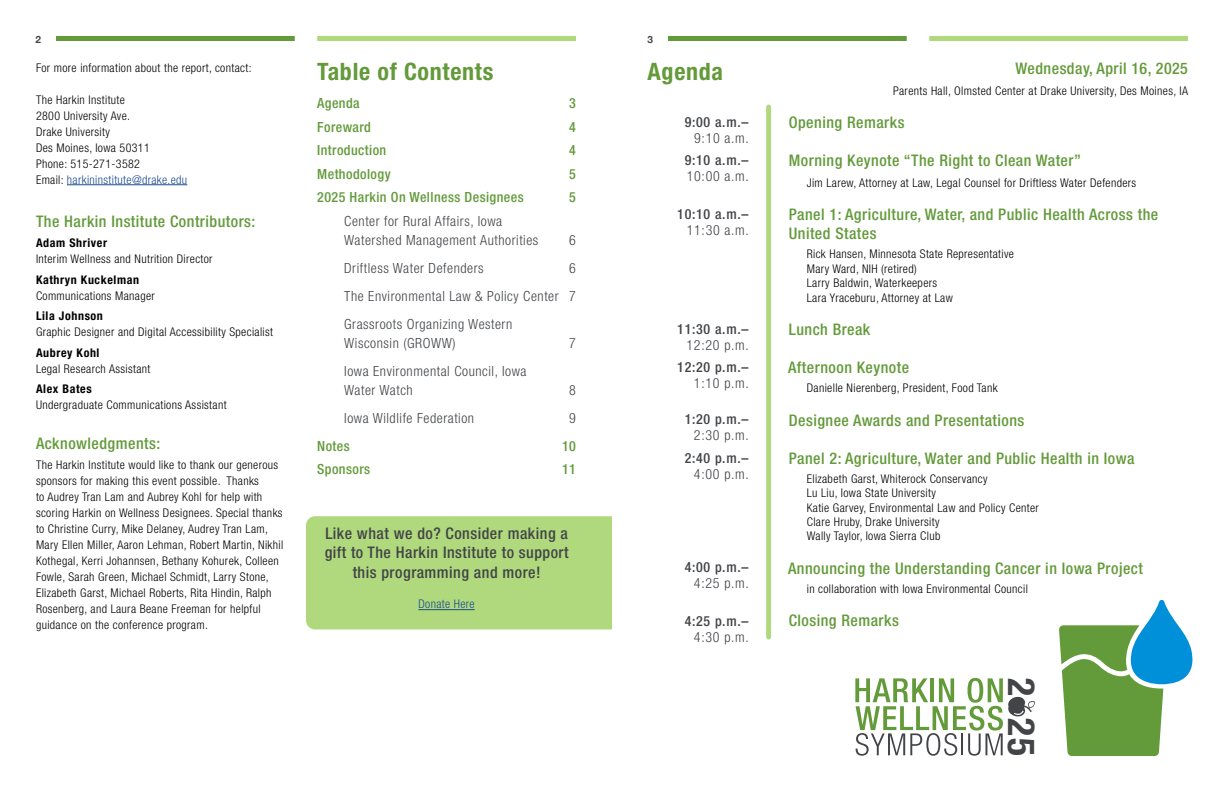
<style>
.page{position:relative;width:1224px;height:792px;background:#fff}
.page>*{position:absolute;margin:0;border:0;box-sizing:border-box;transform-origin:0 0}
.t1{font:700 condensed 37.6px "Helvetica Neue LT Std";color:#424448}
.t2{font:700 condensed 24px "Helvetica Neue LT Std";letter-spacing:.03em;color:#639a3a}
.t3{font:500 condensed 16px/19.2px "Helvetica Neue LT Std";letter-spacing:.03em;color:#639a3a}
.t4{font:500 condensed 16px/19.2px "Helvetica Neue LT Std";letter-spacing:.03em;color:#424448;text-align:center}
.t5{font:300 condensed 14px/19px "Helvetica Neue LT Std";letter-spacing:.04em;color:#424448}
.t6{font:500 condensed 14px/16px "Helvetica Neue LT Std";letter-spacing:.05em;color:#424448;text-align:right}
.t7{font:500 condensed 14px "Helvetica Neue LT Std";letter-spacing:.03em;color:#639a3a}
.Body_Copy{font:300 condensed 12px/16px "Helvetica Neue LT Std";letter-spacing:.03em;color:#000}
.Body{font:300 condensed 12px "Helvetica Neue LT Std";letter-spacing:.03em;color:#000}
.Body_Copy-2{font:700 condensed 12px "Helvetica Neue LT Std";letter-spacing:.05em;color:#000}
.Body_Copy-3{font:300 condensed 12px "Helvetica Neue LT Std";letter-spacing:.03em;color:#1c4b8e}
.t8{font:700 10px "Helvetica Neue";color:#424448}
.s1{color:#000}
.s2{font-weight:300}
</style>
<div class="page">
<div style="left:56px;top:36px;width:239px;height:5px;background:#639a3a"></div>
<div style="left:317px;top:36px;width:259px;height:5px;background:#b0d97d"></div>
<div style="left:668px;top:36px;width:239px;height:5px;background:#639a3a"></div>
<div style="left:929px;top:36px;width:259px;height:5px;background:#b0d97d"></div>
<div style="left:306px;top:516px;width:306px;height:113px;background:#b0d97d"></div>
<hr style="left:67px;top:184px;width:120px;height:1px;background:#1c4b8e">
<hr style="left:418px;top:609px;width:57px;height:1px;background:#1c4b8e">
<div style="left:766px;top:107px;width:5px;height:530px;background:#b0d97d"></div>
<svg style="left:1059px;top:600px;width:134px;height:156px"></svg>
<svg style="left:855px;top:678px;width:180px;height:78px"></svg>
<p class="t8" style="left:36px;top:32px;width:7px">2</p>
<p class="t8" style="left:648px;top:32px;width:7px">3</p>
<p class="Body_Copy" style="left:36px;top:59px;width:217px">For more information about the report, contact:</p>
<p class="Body_Copy" style="left:36px;top:91px;width:90px">The Harkin Institute</p>
<p class="Body_Copy" style="left:36px;top:107px;width:96px">2800 University Ave.</p>
<p class="Body_Copy" style="left:36px;top:123px;width:75px">Drake University</p>
<p class="Body_Copy" style="left:36px;top:139px;width:115px">Des Moines, Iowa 50311</p>
<p class="Body_Copy" style="left:36px;top:155px;width:106px">Phone: 515-271-3582</p>
<p class="Body_Copy-3" style="left:36px;top:172px;width:153px"><span class="s1">Email:</span> harkininstitute@drake.edu</p>
<h3 class="t3" style="left:36px;top:211px;width:221px">The Harkin Institute Contributors:</h3>
<p class="Body_Copy-2" style="left:36px;top:236px;width:73px">Adam Shriver</p>
<p class="Body_Copy" style="left:36px;top:251px;width:178px">Interim Wellness and Nutrition Director</p>
<p class="Body_Copy-2" style="left:36px;top:272px;width:105px">Kathryn Kuckelman</p>
<p class="Body_Copy" style="left:36px;top:287px;width:120px">Communications Manager</p>
<p class="Body_Copy-2" style="left:36px;top:309px;width:68px">Lila Johnson</p>
<p class="Body_Copy" style="left:36px;top:324px;width:239px">Graphic Designer and Digital Accessibility Specialist</p>
<p class="Body_Copy-2" style="left:36px;top:345px;width:65px">Aubrey Kohl</p>
<p class="Body_Copy" style="left:36px;top:360px;width:116px">Legal Research Assistant</p>
<p class="Body_Copy-2" style="left:36px;top:382px;width:57px">Alex Bates</p>
<p class="Body_Copy" style="left:36px;top:397px;width:192px">Undergraduate Communications Assistant</p>
<h3 class="t3" style="left:36px;top:433px;width:126px">Acknowledgments:</h3>
<p class="Body_Copy" style="left:36px;top:457px;width:249px">The Harkin Institute would like to thank our generous sponsors for making this event possible. Thanks<br>to Audrey Tran Lam and Aubrey Kohl for help with scoring Harkin on Wellness Designees. Special thanks to Christine Curry, Mike Delaney, Audrey Tran Lam, Mary Ellen Miller, Aaron Lehman, Robert Martin, Nikhil Kothegal, Kerri Johannsen, Bethany Kohurek, Colleen Fowle, Sarah Green, Michael Schmidt, Larry Stone, Elizabeth Garst, Michael Roberts, Rita Hindin, Ralph Rosenberg, and Laura Beane Freeman for helpful guidance on the conference program.</p>
<h2 class="t2" style="left:317px;top:57px;width:178px">Table of Contents</h2>
<p class="t7" style="left:317px;top:95px;width:44px">Agenda</p>
<p class="t7" style="left:569px;top:95px;width:8px">3</p>
<p class="t7" style="left:317px;top:118px;width:55px">Foreward</p>
<p class="t7" style="left:569px;top:118px;width:8px">4</p>
<p class="t7" style="left:317px;top:142px;width:71px">Introduction</p>
<p class="t7" style="left:569px;top:142px;width:8px">4</p>
<p class="t7" style="left:317px;top:165px;width:75px">Methodology</p>
<p class="t7" style="left:569px;top:165px;width:8px">5</p>
<p class="t7" style="left:317px;top:189px;width:208px">2025 Harkin On Wellness Designees</p>
<p class="t7" style="left:569px;top:189px;width:8px">5</p>
<p class="t5" style="left:344px;top:211px;width:196px">Center for Rural Affairs, Iowa<br>Watershed Management Authorities</p>
<h2 class="t2" style="left:648px;top:57px;width:77px">Agenda</h2>
<h3 class="t3" style="left:1016px;top:59px;width:174px">Wednesday, April 16, 2025</h3>
<p class="Body_Copy" style="left:893px;top:83px;width:296px">Parents Hall, Olmsted Center at Drake University, Des Moines, IA</p>
<h3 class="t3" style="left:789px;top:113px;width:117px">Opening Remarks</h3>
<h3 class="t3" style="left:789px;top:151px;width:294px">Morning Keynote “The Right to Clean Water”</h3>
<p class="Body" style="left:807px;top:176px;width:331px">Jim Larew, Attorney at Law, Legal Counsel for Driftless Water Defenders</p>
<h3 class="t3" style="left:789px;top:205px;width:371px">Panel 1: Agriculture, Water, and Public Health Across the<br>United States</h3>
<p class="Body" style="left:807px;top:247px;width:209px">Rick Hansen, Minnesota State Representative</p>
<p class="Body" style="left:807px;top:262px;width:112px">Mary Ward, NIH (retired)</p>
<p class="Body" style="left:807px;top:276px;width:132px">Larry Baldwin, Waterkeepers</p>
<p class="Body" style="left:807px;top:290px;width:148px">Lara Yraceburu, Attorney at Law</p>
<h3 class="t3" style="left:789px;top:320px;width:83px">Lunch Break</h3>
<h3 class="t3" style="left:788px;top:358px;width:123px">Afternoon Keynote</h3>
<p class="Body" style="left:807px;top:381px;width:192px">Danielle Nierenberg, President, Food Tank</p>
<h3 class="t3" style="left:789px;top:410px;width:237px">Designee Awards and Presentations</h3>
<h3 class="t3" style="left:789px;top:448px;width:347px">Panel 2: Agriculture, Water and Public Health in Iowa</h3>
<p class="Body" style="left:807px;top:472px;width:182px">Elizabeth Garst, Whiterock Conservancy</p>
<p class="Body" style="left:807px;top:486px;width:131px">Lu Liu, Iowa State University</p>
<p class="Body" style="left:807px;top:500px;width:234px">Katie Garvey, Environmental Law and Policy Center</p>
<p class="Body" style="left:807px;top:515px;width:134px">Clare Hruby, Drake University</p>
<p class="Body" style="left:807px;top:529px;width:135px">Wally Taylor, Iowa Sierra Club</p>
<h3 class="t3" style="left:788px;top:558px;width:356px">Announcing the Understanding Cancer in Iowa Project</h3>
<p class="Body" style="left:807px;top:582px;width:223px">in collaboration with Iowa Environmental Council</p>
<h3 class="t3" style="left:789px;top:611px;width:112px">Closing Remarks</h3>
<h4 class="t6" style="left:685px;top:113px;width:66px">9:00 a.m.–<br><span class="s2">9:10 a.m.</span></h4>
<h4 class="t6" style="left:685px;top:152px;width:66px;text-align:left">9:10 a.m.–<br><span class="s2">10:00 a.m.</span></h4>
<h4 class="t6" style="left:677px;top:206px;width:73px">10:10 a.m.–<br><span class="s2">11:30 a.m.</span></h4>
<p class="t5" style="left:569px;top:230px;width:8px">6</p>
<p class="t5" style="left:344px;top:258px;width:141px">Driftless Water Defenders</p>
<p class="t5" style="left:569px;top:258px;width:8px">6</p>
<p class="t5" style="left:344px;top:286px;width:233px">The Environmental Law &amp; Policy Center 7</p>
<p class="t5" style="left:344px;top:314px;width:170px">Grassroots Organizing Western<br>Wisconsin (GROWW)</p>
<h4 class="t6" style="left:677px;top:320px;width:73px">11:30 a.m.–<br><span class="s2">12:20 p.m.</span></h4>
<h4 class="t6" style="left:677px;top:359px;width:73px">12:20 p.m.–<br><span class="s2">1:10 p.m.</span></h4>
<h4 class="t6" style="left:685px;top:411px;width:66px">1:20 p.m.–<br><span class="s2">2:30 p.m.</span></h4>
<h4 class="t6" style="left:685px;top:450px;width:66px">2:40 p.m.–<br><span class="s2">4:00 p.m.</span></h4>
<p class="t5" style="left:569px;top:333px;width:8px">7</p>
<p class="t5" style="left:344px;top:361px;width:184px">Iowa Environmental Council, Iowa<br>Water Watch</p>
<p class="t5" style="left:569px;top:380px;width:8px">8</p>
<p class="t5" style="left:344px;top:408px;width:131px">Iowa Wildlife Federation</p>
<p class="t5" style="left:569px;top:408px;width:8px">9</p>
<p class="t7" style="left:317px;top:437px;width:34px">Notes</p>
<p class="t7" style="left:562px;top:437px;width:15px">10</p>
<p class="t7" style="left:317px;top:461px;width:54px">Sponsors</p>
<p class="t7" style="left:562px;top:461px;width:15px">11</p>
<h3 class="t4" style="left:325px;top:524px;width:245px">Like what we do? Consider making a gift to The Harkin Institute to support this programming and more!</h3>
<p class="Body_Copy-3" style="left:418px;top:597px;width:58px">Donate Here</p>
<h4 class="t6" style="left:685px;top:559px;width:66px">4:00 p.m.–<br><span class="s2">4:25 p.m.</span></h4>
<h4 class="t6" style="left:685px;top:613px;width:66px">4:25 p.m.–<br><span class="s2">4:30 p.m.</span></h4>
<h1 class="t1" style="left:1044px;top:678px;width:79px;rotate:90deg">2 25</h1>
</div>
